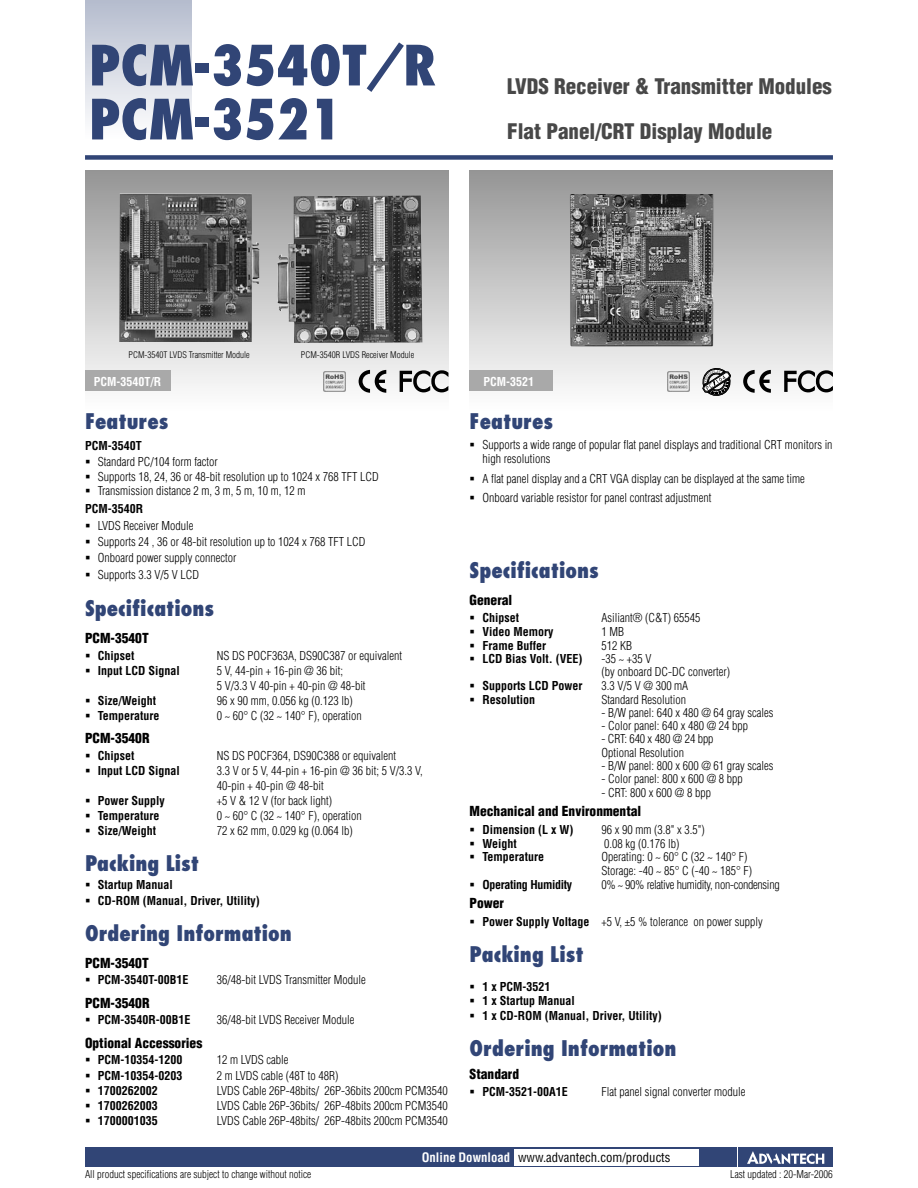
<style>
.page{position:relative;width:918px;height:1188px;background:#fff}
.page>*{position:absolute;margin:0;border:0;box-sizing:border-box;transform-origin:0 0}
.t1{font:800 condensed 54px/54px "Futura";color:#314576}
.t2{font:800 condensed 21px "Futura";color:#314576}
.t3{font:900 condensed 21px/45px "Helvetica";color:#484848}
.t4{font:900 condensed 13.5px "Helvetica";color:#000}
.t5{font:condensed 12.75px "Helvetica";color:#000}
.t6{font:300 condensed 12px/14.2px "Helvetica";color:#000}
.t7{font:700 condensed 12px "Helvetica";color:#000}
.t8{font:300 condensed 12px "Helvetica";letter-spacing:-.025em;color:#000}
.t9{font:700 condensed 12px "Helvetica";color:#fff}
.t10{font:700 condensed 12px "Helvetica";letter-spacing:-.025em;color:#000}
.t11{font:300 condensed 10.5px "Helvetica";color:#000}
.t12{font:300 condensed 9px "Helvetica";color:#000}
.s1{font-weight:700}
.s2{font-weight:700;color:#fff}
</style>
<div class="page">
<div style="left:85px;top:1147px;width:651px;height:20px;background:#314576"></div>
<div style="left:738px;top:1147px;width:95px;height:20px;background:#314576"></div>
<svg style="left:747px;top:1151px;width:77px;height:13px"></svg>
<div style="left:514px;top:1149px;width:184px;height:16px;background:#fff"></div>
<div style="left:470px;top:170px;width:363px;height:242px;background:linear-gradient(to bottom,#959595,#fff)"></div>
<div style="left:85px;top:170px;width:363px;height:242px;background:linear-gradient(to bottom,#969696,#fff)"></div>
<div style="left:85px;top:155px;width:748px;height:5px;background:#314576"></div>
<div style="left:85px;top:0;width:107px;height:139px;background:linear-gradient(to bottom,#b4bbcd,#feffff)"></div>
<img style="left:119px;top:194px;width:140px;height:148px">
<img style="left:278px;top:195px;width:145px;height:148px">
<div style="left:470px;top:370px;width:83px;height:21px;background:#a9a9a9"></div>
<svg style="left:743px;top:370px;width:28px;height:23px"></svg>
<svg style="left:784px;top:370px;width:49px;height:22px"></svg>
<img style="left:570px;top:195px;width:144px;height:151px">
<svg style="left:703px;top:368px;width:28px;height:28px"></svg>
<div style="left:85px;top:370px;width:85px;height:21px;background:#a9a9a9"></div>
<svg style="left:359px;top:370px;width:27px;height:23px"></svg>
<svg style="left:400px;top:370px;width:48px;height:22px"></svg>
<img style="left:324px;top:371px;width:22px;height:21px">
<img style="left:667px;top:371px;width:23px;height:21px">
<h1 class="t1" style="left:89px;top:38px;width:348px">PCM-3540T/R<br>PCM-3521</h1>
<h2 class="t3" style="left:507px;top:64px;width:326px">LVDS Receiver &amp; Transmitter Modules<br>Flat Panel/CRT Display Module</h2>
<p class="t12" style="left:129px;top:350px;width:123px">PCM-3540T LVDS Transmitter Module</p>
<p class="t9" style="left:94px;top:374px;width:69px">PCM-3540T/R</p>
<p class="t12" style="left:301px;top:350px;width:115px">PCM-3540R LVDS Receiver Module</p>
<h2 class="t2" style="left:85px;top:408px;width:85px">Features</h2>
<p class="t7" style="left:85px;top:438px;width:58px">PCM-3540T</p>
<p class="t6" style="left:85px;top:455px;width:134px">▪ Standard PC/104 form factor</p>
<p class="t6" style="left:85px;top:469px;width:295px">▪ Supports 18, 24, 36 or 48-bit resolution up to 1024 x 768 TFT LCD</p>
<p class="t6" style="left:85px;top:481px;width:222px;line-height:18.5px">▪ Transmission distance 2 m, 3 m, 5 m, 10 m, 12 m<br><span class="s1">PCM-3540R</span></p>
<p class="t6" style="left:85px;top:518px;width:110px">▪ LVDS Receiver Module</p>
<p class="t6" style="left:85px;top:535px;width:282px">▪ Supports 24 , 36 or 48-bit resolution up to 1024 x 768 TFT LCD</p>
<p class="t6" style="left:85px;top:551px;width:153px">▪ Onboard power supply connector</p>
<p class="t6" style="left:85px;top:567px;width:116px">▪ Supports 3.3 V/5 V LCD</p>
<h2 class="t2" style="left:85px;top:595px;width:131px">Specifications</h2>
<p class="t4" style="left:85px;top:630px;width:65px">PCM-3540T</p>
<p class="t7" style="left:85px;top:648px;width:51px">▪ Chipset</p>
<p class="t6" style="left:217px;top:649px;width:187px">NS DS POCF363A, DS90C387 or equivalent</p>
<p class="t7" style="left:85px;top:664px;width:96px">▪ Input LCD Signal</p>
<p class="t6" style="left:217px;top:664px;width:150px">5 V, 44-pin + 16-pin @ 36 bit;<br>5 V/3.3 V 40-pin + 40-pin @ 48-bit</p>
<p class="t7" style="left:85px;top:693px;width:73px">▪ Size/Weight</p>
<p class="t6" style="left:217px;top:693px;width:137px">96 x 90 mm, 0.056 kg (0.123 lb)</p>
<p class="t7" style="left:85px;top:708px;width:76px">▪ Temperature</p>
<p class="t6" style="left:217px;top:708px;width:146px">0 ~ 60° C (32 ~ 140° F), operation</p>
<p class="t4" style="left:85px;top:730px;width:66px">PCM-3540R</p>
<p class="t7" style="left:85px;top:749px;width:51px">▪ Chipset</p>
<p class="t6" style="left:217px;top:749px;width:181px">NS DS POCF364, DS90C388 or equivalent</p>
<p class="t7" style="left:85px;top:764px;width:96px">▪ Input LCD Signal</p>
<p class="t6" style="left:217px;top:764px;width:207px">3.3 V or 5 V, 44-pin + 16-pin @ 36 bit; 5 V/3.3 V,<br>40-pin + 40-pin @ 48-bit</p>
<p class="t7" style="left:85px;top:793px;width:81px">▪ Power Supply</p>
<p class="t6" style="left:217px;top:793px;width:117px">+5 V &amp; 12 V (for back light)</p>
<p class="t7" style="left:85px;top:808px;width:76px">▪ Temperature</p>
<p class="t6" style="left:217px;top:808px;width:146px">0 ~ 60° C (32 ~ 140° F), operation</p>
<p class="t7" style="left:85px;top:823px;width:73px">▪ Size/Weight</p>
<p class="t6" style="left:217px;top:823px;width:137px">72 x 62 mm, 0.029 kg (0.064 lb)</p>
<h2 class="t2" style="left:85px;top:850px;width:116px">Packing List</h2>
<p class="t7" style="left:85px;top:878px;width:89px">▪ Startup Manual</p>
<p class="t7" style="left:85px;top:893px;width:176px">▪ CD-ROM (Manual, Driver, Utility)</p>
<h2 class="t2" style="left:85px;top:919px;width:208px">Ordering Information</h2>
<p class="t4" style="left:85px;top:954px;width:65px">PCM-3540T</p>
<p class="t7" style="left:85px;top:973px;width:105px">▪ PCM-3540T-00B1E</p>
<p class="t6" style="left:217px;top:973px;width:150px">36/48-bit LVDS Transmitter Module</p>
<p class="t4" style="left:85px;top:995px;width:66px">PCM-3540R</p>
<p class="t7" style="left:85px;top:1013px;width:107px">▪ PCM-3540R-00B1E</p>
<p class="t6" style="left:217px;top:1013px;width:139px">36/48-bit LVDS Receiver Module</p>
<p class="t4" style="left:85px;top:1035px;width:119px">Optional Accessories</p>
<p class="t7" style="left:85px;top:1053px;width:99px">▪ PCM-10354-1200</p>
<p class="t6" style="left:217px;top:1053px;width:73px">12 m LVDS cable</p>
<p class="t7" style="left:85px;top:1068px;width:99px">▪ PCM-10354-0203</p>
<p class="t6" style="left:217px;top:1068px;width:123px">2 m LVDS cable (48T to 48R)</p>
<p class="t7" style="left:85px;top:1083px;width:74px">▪ 1700262002</p>
<p class="t6" style="left:217px;top:1083px;width:233px">LVDS Cable 26P-48bits/ 26P-36bits 200cm PCM3540</p>
<p class="t7" style="left:85px;top:1098px;width:74px">▪ 1700262003</p>
<p class="t6" style="left:217px;top:1098px;width:233px">LVDS Cable 26P-36bits/ 26P-48bits 200cm PCM3540</p>
<p class="t7" style="left:85px;top:1113px;width:74px">▪ 1700001035</p>
<p class="t6" style="left:217px;top:1113px;width:233px">LVDS Cable 26P-48bits/ 26P-48bits 200cm PCM3540</p>
<p class="t9" style="left:483px;top:374px;width:52px">PCM-3521</p>
<h2 class="t2" style="left:470px;top:408px;width:85px">Features</h2>
<p class="t6" style="left:482px;top:438px;width:352px;line-height:13.5px;text-indent:-13px">▪ Supports a wide range of popular flat panel displays and traditional CRT monitors in high resolutions</p>
<p class="t6" style="left:470px;top:471px;width:337px">▪ A flat panel display and a CRT VGA display can be displayed at the same time</p>
<p class="t6" style="left:470px;top:491px;width:244px">▪ Onboard variable resistor for panel contrast adjustment</p>
<h2 class="t2" style="left:470px;top:557px;width:131px">Specifications</h2>
<p class="t4" style="left:470px;top:592px;width:44px">General</p>
<p class="t7" style="left:470px;top:611px;width:51px">▪ Chipset</p>
<p class="t6" style="left:601px;top:611px;width:100px">Asiliant® (C&amp;T) 65545</p>
<p class="t7" style="left:470px;top:624px;width:85px">▪ Video Memory</p>
<p class="t6" style="left:601px;top:624px;width:24px">1 MB</p>
<p class="t7" style="left:470px;top:638px;width:78px">▪ Frame Buffer</p>
<p class="t6" style="left:601px;top:638px;width:32px">512 KB</p>
<p class="t7" style="left:470px;top:652px;width:114px">▪ LCD Bias Volt. (VEE)</p>
<p class="t6" style="left:601px;top:652px;width:130px;line-height:13.2px">-35 ~ +35 V<br>(by onboard DC-DC converter)</p>
<p class="t7" style="left:470px;top:678px;width:114px">▪ Supports LCD Power</p>
<p class="t6" style="left:601px;top:679px;width:88px">3.3 V/5 V @ 300 mA</p>
<p class="t7" style="left:470px;top:692px;width:67px">▪ Resolution</p>
<p class="t6" style="left:601px;top:692px;width:86px">Standard Resolution</p>
<p class="t6" style="left:601px;top:705px;width:174px">- B/W panel: 640 x 480 @ 64 gray scales</p>
<p class="t6" style="left:601px;top:719px;width:148px">- Color panel: 640 x 480 @ 24 bpp</p>
<p class="t6" style="left:601px;top:732px;width:114px;line-height:13.6px">- CRT: 640 x 480 @ 24 bpp<br>Optional Resolution</p>
<p class="t6" style="left:601px;top:759px;width:174px">- B/W panel: 800 x 600 @ 61 gray scales</p>
<p class="t6" style="left:601px;top:772px;width:143px">- Color panel: 800 x 600 @ 8 bpp</p>
<p class="t6" style="left:601px;top:785px;width:111px">- CRT: 800 x 600 @ 8 bpp</p>
<p class="t4" style="left:470px;top:802px;width:173px">Mechanical and Environmental</p>
<p class="t7" style="left:470px;top:822px;width:105px">▪ Dimension (L x W)</p>
<p class="t6" style="left:601px;top:823px;width:105px">96 x 90 mm (3.8" x 3.5")</p>
<p class="t7" style="left:470px;top:836px;width:49px">▪ Weight</p>
<p class="t6" style="left:604px;top:836px;width:77px">0.08 kg (0.176 lb)</p>
<p class="t7" style="left:470px;top:850px;width:76px">▪ Temperature</p>
<p class="t6" style="left:601px;top:850px;width:152px;line-height:13.6px">Operating: 0 ~ 60° C (32 ~ 140° F)<br>Storage: -40 ~ 85° C (-40 ~ 185° F)</p>
<p class="t10" style="left:470px;top:877px;width:104px">▪ Operating Humidity</p>
<p class="t8" style="left:601px;top:877px;width:180px">0% ~ 90% relative humidity, non-condensing</p>
<p class="t4" style="left:470px;top:894px;width:36px">Power</p>
<p class="t6" style="left:470px;top:915px;width:295px">▪ <span class="s1">Power Supply Voltage</span> +5 V, ±5 % tolerance on power supply</p>
<h2 class="t2" style="left:470px;top:941px;width:116px">Packing List</h2>
<p class="t7" style="left:470px;top:979px;width:82px">▪ 1 x PCM-3521</p>
<p class="t7" style="left:470px;top:994px;width:107px">▪ 1 x Startup Manual</p>
<p class="t7" style="left:470px;top:1008px;width:194px">▪ 1 x CD-ROM (Manual, Driver, Utility)</p>
<h2 class="t2" style="left:470px;top:1034px;width:208px">Ordering Information</h2>
<p class="t4" style="left:470px;top:1065px;width:51px">Standard</p>
<p class="t7" style="left:470px;top:1084px;width:100px">▪ PCM-3521-00A1E</p>
<p class="t6" style="left:601px;top:1085px;width:145px">Flat panel signal converter module</p>
<p class="t5" style="left:422px;top:1150px;width:250px"><span class="s2">Online Download</span> www.advantech.com/products</p>
<p class="t11" style="left:85px;top:1168px;width:228px">All product specifications are subject to change without notice</p>
<p class="t11" style="left:730px;top:1168px;width:104px">Last updated : 20-Mar-2006</p>
</div>
